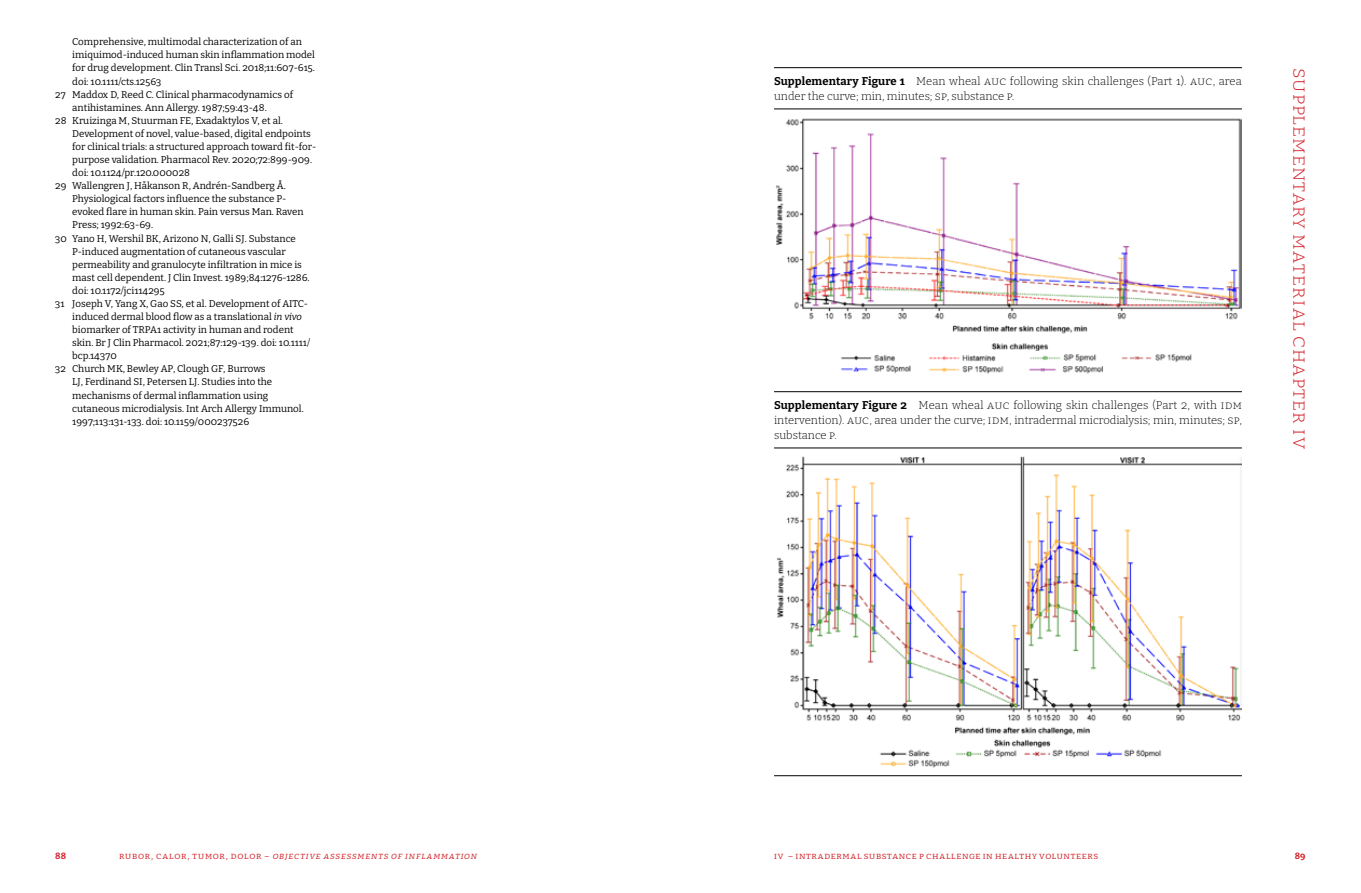
<style>
.page{position:relative;width:1361px;height:893px;background:#fff}
.page>*{position:absolute;margin:0;border:0;box-sizing:border-box;transform-origin:0 0}
.t1{font:300 19.5px "Bitter";letter-spacing:.16em;color:#d2232a}
.t2{font:300 11.25px/15px "Bitter";color:#000}
.t3{font:9.75px "Bitter";color:#000}
.t4{font:italic 9px "Bitter";letter-spacing:.09em;color:#d2232a}
.t5{font:9px "Bitter";letter-spacing:.18em;color:#d2232a}
.t6{font:700 9px "Bitter";color:#d2232a}
.s1{font-style:italic}
.s2{font-weight:700}
.s3{font-style:normal}
</style>
<div class="page">
<hr style="left:774px;top:67px;width:468px;height:1px;background:#000">
<hr style="left:774px;top:109px;width:468px;height:1px;background:#000">
<hr style="left:774px;top:391px;width:468px;height:1px;background:#000">
<hr style="left:774px;top:448px;width:468px;height:1px;background:#000">
<img style="left:776px;top:118px;width:466px;height:256px">
<img style="left:777px;top:456px;width:465px;height:312px">
<hr style="left:774px;top:775px;width:468px;height:1px;background:#000">
<p class="t3" style="left:72px;top:36px;width:231px">Comprehensive, multimodal characterization of an</p>
<p class="t3" style="left:72px;top:49px;width:244px">imiquimod‐induced human skin inflammation model</p>
<p class="t3" style="left:72px;top:62px;width:244px">for drug development. Clin Transl Sci. 2018;11:607‐615.</p>
<p class="t3" style="left:72px;top:75px;width:91px">doi: 10.1111/cts.12563</p>
<p class="t3" style="left:55px;top:88px;width:239px">27 Maddox D, Reed C. Clinical pharmacodynamics of</p>
<p class="t3" style="left:72px;top:101px;width:196px">antihistamines. Ann Allergy. 1987;59:43‐48.</p>
<p class="t3" style="left:55px;top:114px;width:229px">28 Kruizinga M, Stuurman FE, Exadaktylos V, et al.</p>
<p class="t3" style="left:72px;top:127px;width:240px">Development of novel, value‐based, digital endpoints</p>
<p class="t3" style="left:72px;top:140px;width:245px">for clinical trials: a structured approach toward fit‐for‐</p>
<p class="t3" style="left:72px;top:153px;width:241px">purpose validation. Pharmacol Rev. 2020;72:899‐909.</p>
<p class="t3" style="left:72px;top:167px;width:119px">doi: 10.1124/pr.120.000028</p>
<p class="t3" style="left:55px;top:180px;width:232px">29 Wallengren J, Håkanson R, Andrén‐Sandberg Å.</p>
<p class="t3" style="left:72px;top:193px;width:215px">Physiological factors influence the substance P‐</p>
<p class="t3" style="left:72px;top:206px;width:233px">evoked flare in human skin. Pain versus Man. Raven</p>
<p class="t3" style="left:72px;top:219px;width:82px">Press; 1992:63‐69.</p>
<p class="t3" style="left:55px;top:232px;width:242px">30 Yano H, Wershil BK, Arizono N, Galli SJ. Substance</p>
<p class="t3" style="left:72px;top:245px;width:215px">P‐induced augmentation of cutaneous vascular</p>
<p class="t3" style="left:72px;top:258px;width:231px">permeability and granulocyte infiltration in mice is</p>
<p class="t3" style="left:72px;top:271px;width:239px">mast cell dependent. J Clin Invest. 1989;84:1276‐1286.</p>
<p class="t3" style="left:72px;top:284px;width:94px">doi: 10.1172/jci114295</p>
<p class="t3" style="left:55px;top:297px;width:254px">31 Joseph V, Yang X, Gao SS, et al. Development of AITC‐</p>
<p class="t3" style="left:72px;top:310px;width:231px">induced dermal blood flow as a translational <span class="s1">IN VIVO</span></p>
<p class="t3" style="left:72px;top:324px;width:223px">biomarker of TRPA1 activity in human and rodent</p>
<p class="t3" style="left:72px;top:337px;width:239px">skin. Br J Clin Pharmacol. 2021;87:129‐139. doi: 10.1111/</p>
<p class="t3" style="left:72px;top:350px;width:46px">bcp.14370</p>
<p class="t3" style="left:55px;top:363px;width:212px">32 Church MK, Bewley AP, Clough GF, Burrows</p>
<p class="t3" style="left:72px;top:376px;width:201px">LJ, Ferdinand SI, Petersen LJ. Studies into the</p>
<p class="t3" style="left:72px;top:389px;width:197px">mechanisms of dermal inflammation using</p>
<p class="t3" style="left:72px;top:402px;width:233px">cutaneous microdialysis. Int Arch Allergy Immunol.</p>
<p class="t3" style="left:72px;top:415px;width:178px">1997;113:131‐133. doi: 10.1159/000237526</p>
<p class="t2" style="left:774px;top:73px;width:469px"><span class="s2">Supplementary Figure 1</span> Mean wheal AUC following skin challenges (Part 1). AUC, area under the curve; min, minutes; SP, substance P.</p>
<p class="t2" style="left:774px;top:397px;width:455px"><span class="s2">Supplementary Figure 2</span> Mean wheal AUC following skin challenges (Part 2, with IDM intervention). AUC, area under the curve; IDM</p>
<p class="t2" style="left:1009px;top:412px;width:234px">, intradermal microdialysis; min, minutes; SP,</p>
<p class="t2" style="left:774px;top:427px;width:64px">substance P.</p>
<h1 class="t1" style="left:1312px;top:68px;width:382px;rotate:90deg">Supplementary material Chapter Iv</h1>
<p class="t6" style="left:55px;top:850px;width:12px">88</p>
<p class="t4" style="left:119px;top:850px;width:360px"><span class="s3">Rubor, Calor, Tumor, Dolor –</span> OBJECTIVE ASSESSMENTS OF INFLAMMATION</p>
<p class="t5" style="left:774px;top:850px;width:326px">IV – Intradermal substance P challenge in healthy volunteers</p>
<p class="t6" style="left:1295px;top:850px;width:12px">89</p>
</div>
